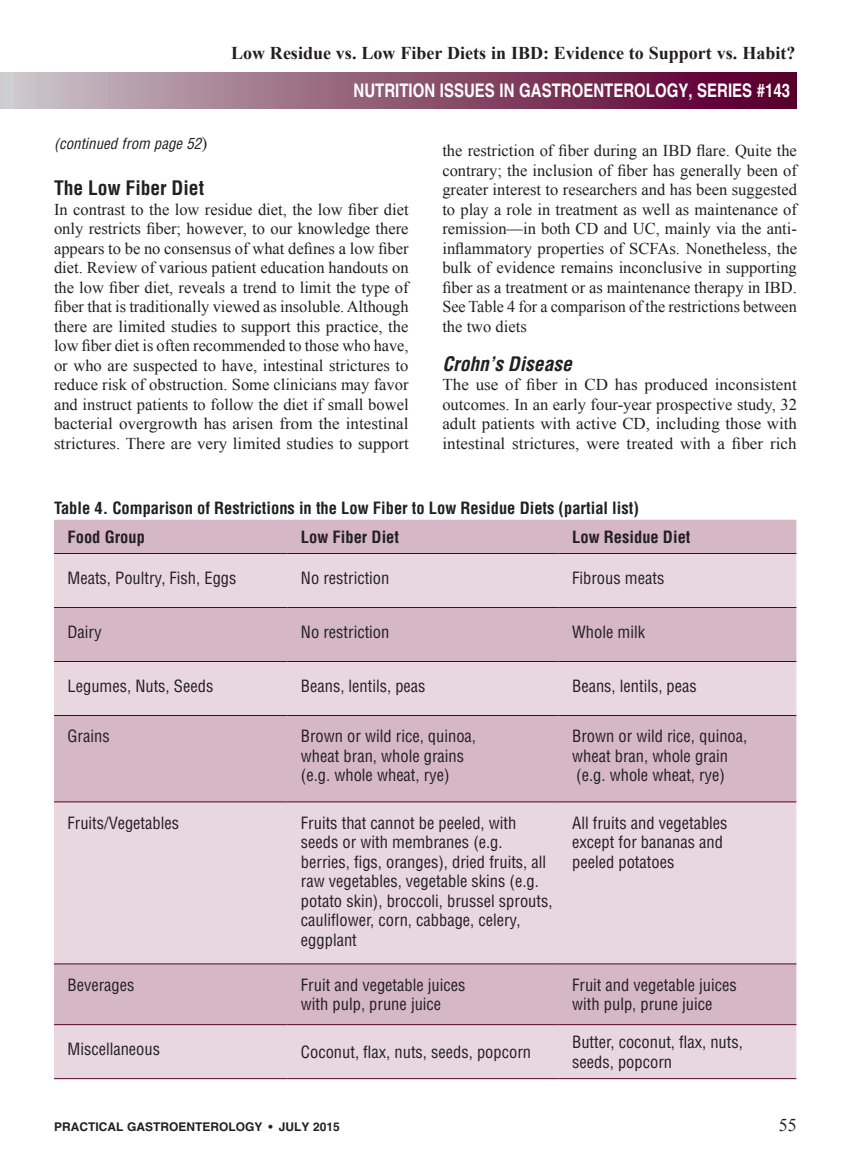
<style>
.page{position:relative;width:851px;height:1161px;background:#fff}
.page>*{position:absolute;margin:0;border:0;box-sizing:border-box;transform-origin:0 0}
.A_Subhead_first_line{font:700 condensed 19.5px "Helvetica";color:#231f20}
.A_Subhead_first_line-2{font:italic 700 condensed 19.5px "Helvetica";color:#231f20}
.t1{font:700 18.75px "Helvetica";color:#fff;scale:.8 1}
.t2{font:700 18px "Times New Roman";color:#231f20}
.A_Bottom_Title_Page{font:18px "Times New Roman";color:#231f20}
.A_Body_Copy-1st_P{font:16.5px/19.5px "Times New Roman";color:#231f20;text-align:justify}
.A_Table_type{font:condensed 16.5px/19.5px "Helvetica";color:#231f20}
.A_table_header{font:700 condensed 16.5px "Helvetica";color:#231f20}
.t3{font:italic condensed 15px "Helvetica";color:#231f20}
.A_Bottom_Title_Page-2{font:700 12px "Helvetica";color:#231f20}
.s1{font-family:"Times";font-style:normal;font-stretch:normal;font-size:18px}
</style>
<div class="page">
<div style="left:0;top:72px;width:796px;height:36px;background:linear-gradient(to right,#ccc4c8,#550026)"></div>
<div style="left:0;top:73px;width:14px;height:36px;background:#cfced1"></div>
<div style="left:54px;top:520px;width:742px;height:33px;background:#d5b7c5"></div>
<svg style="left:54px;top:554px;width:742px;height:524px;background:#e0cad5"></svg>
<hr style="left:54px;top:607px;width:233px;height:1px;background:#540028">
<hr style="left:287px;top:607px;width:271px;height:1px;background:#540028">
<hr style="left:558px;top:607px;width:238px;height:1px;background:#540028">
<hr style="left:54px;top:661px;width:233px;height:1px;background:#540028">
<hr style="left:287px;top:661px;width:271px;height:1px;background:#540028">
<hr style="left:558px;top:661px;width:238px;height:1px;background:#540028">
<hr style="left:54px;top:715px;width:233px;height:1px;background:#540028">
<hr style="left:287px;top:715px;width:271px;height:1px;background:#540028">
<hr style="left:558px;top:715px;width:238px;height:1px;background:#540028">
<hr style="left:54px;top:802px;width:233px;height:1px;background:#540028">
<hr style="left:287px;top:802px;width:271px;height:1px;background:#540028">
<hr style="left:558px;top:802px;width:238px;height:1px;background:#540028">
<hr style="left:54px;top:964px;width:233px;height:1px;background:#540028">
<hr style="left:287px;top:964px;width:271px;height:1px;background:#540028">
<hr style="left:558px;top:964px;width:238px;height:1px;background:#540028">
<hr style="left:54px;top:1024px;width:233px;height:1px;background:#540028">
<hr style="left:287px;top:1024px;width:271px;height:1px;background:#540028">
<hr style="left:558px;top:1024px;width:238px;height:1px;background:#540028">
<hr style="left:54px;top:1078px;width:233px;height:1px;background:#540028">
<hr style="left:287px;top:1078px;width:271px;height:1px;background:#540028">
<hr style="left:558px;top:1078px;width:238px;height:1px;background:#540028">
<hr style="left:54px;top:553px;width:233px;height:1px;background:#540028">
<hr style="left:287px;top:553px;width:271px;height:1px;background:#540028">
<hr style="left:558px;top:553px;width:238px;height:1px;background:#540028">
<p class="t2" style="left:231px;top:40px;width:566px">Low Residue vs. Low Fiber Diets in IBD: Evidence to Support vs. Habit?</p>
<p class="t1" style="left:353px;top:79px;width:547px">NUTRITION ISSUES IN GASTROENTEROLOGY, SERIES #143</p>
<p class="t3" style="left:54px;top:134px;width:155px">(continued from page 52<span class="s1">)</span></p>
<p class="A_Subhead_first_line" style="left:54px;top:176px;width:152px">The Low Fiber Diet</p>
<p class="A_Body_Copy-1st_P" style="left:54px;top:199px;width:356px">In contrast to the low residue diet, the low fiber diet only restricts fiber; however, to our knowledge there appears to be no consensus of what defines a low fiber diet. Review of various patient education handouts on the low fiber diet, reveals a trend to limit the type of fiber that is traditionally viewed as insoluble. Although there are limited studies to support this practice, the low fiber diet is often recommended to those who have, or who are suspected to have, intestinal strictures to reduce risk of obstruction. Some clinicians may favor and instruct patients to follow the diet if small bowel bacterial overgrowth has arisen from the intestinal strictures. There are very limited studies to support</p>
<p class="A_Body_Copy-1st_P" style="left:442px;top:140px;width:356px">the restriction of fiber during an IBD flare. Quite the contrary; the inclusion of fiber has generally been of greater interest to researchers and has been suggested to play a role in treatment as well as maintenance of remission—in both CD and UC, mainly via the anti&shy;inflammatory properties of SCFAs. Nonetheless, the bulk of evidence remains inconclusive in supporting fiber as a treatment or as maintenance therapy in IBD.<br>See Table 4 for a comparison of the restrictions between the two diets</p>
<p class="A_Subhead_first_line-2" style="left:442px;top:351px;width:131px">Crohn’s Disease</p>
<p class="A_Body_Copy-1st_P" style="left:442px;top:374px;width:356px">The use of fiber in CD has produced inconsistent outcomes. In an early four-year prospective study, 32 adult patients with active CD, including those with intestinal strictures, were treated with a fiber rich</p>
<p class="A_table_header" style="left:54px;top:497px;width:586px">Table 4. Comparison of Restrictions in the Low Fiber to Low Residue Diets (partial list)</p>
<p class="A_table_header" style="left:68px;top:527px;width:79px">Food Group</p>
<p class="A_table_header" style="left:301px;top:527px;width:100px">Low Fiber Diet</p>
<p class="A_table_header" style="left:572px;top:527px;width:120px">Low Residue Diet</p>
<p class="A_Table_type" style="left:68px;top:568px;width:170px">Meats, Poultry, Fish, Eggs</p>
<p class="A_Table_type" style="left:301px;top:568px;width:90px">No restriction</p>
<p class="A_Table_type" style="left:572px;top:568px;width:94px">Fibrous meats</p>
<p class="A_Table_type" style="left:68px;top:622px;width:36px">Dairy</p>
<p class="A_Table_type" style="left:301px;top:622px;width:90px">No restriction</p>
<p class="A_Table_type" style="left:572px;top:622px;width:74px">Whole milk</p>
<p class="A_Table_type" style="left:68px;top:676px;width:147px">Legumes, Nuts, Seeds</p>
<p class="A_Table_type" style="left:301px;top:676px;width:126px">Beans, lentils, peas</p>
<p class="A_Table_type" style="left:572px;top:676px;width:126px">Beans, lentils, peas</p>
<p class="A_Table_type" style="left:68px;top:726px;width:44px">Grains</p>
<p class="A_Table_type" style="left:301px;top:726px;width:177px">Brown or wild rice, quinoa, wheat bran, whole grains (e.g. whole wheat, rye)</p>
<p class="A_Table_type" style="left:572px;top:726px;width:177px">Brown or wild rice, quinoa, wheat bran, whole grain (e.g. whole wheat, rye)</p>
<p class="A_Table_type" style="left:68px;top:813px;width:113px">Fruits/Vegetables</p>
<p class="A_Table_type" style="left:301px;top:813px;width:253px">Fruits that cannot be peeled, with seeds or with membranes (e.g. berries, figs, oranges), dried fruits, all raw vegetables, vegetable skins (e.g. potato skin), broccoli, brussel sprouts, cauliflower, corn, cabbage, celery, eggplant</p>
<p class="A_Table_type" style="left:572px;top:813px;width:157px">All fruits and vegetables except for bananas and peeled potatoes</p>
<p class="A_Table_type" style="left:68px;top:975px;width:68px">Beverages</p>
<p class="A_Table_type" style="left:301px;top:975px;width:166px">Fruit and vegetable juices with pulp, prune juice</p>
<p class="A_Table_type" style="left:572px;top:975px;width:166px">Fruit and vegetable juices with pulp, prune juice</p>
<p class="A_Table_type" style="left:68px;top:1040px;width:94px">Miscellaneous</p>
<p class="A_Table_type" style="left:301px;top:1042px;width:232px">Coconut, flax, nuts, seeds, popcorn</p>
<p class="A_Table_type" style="left:572px;top:1033px;width:172px">Butter, coconut, flax, nuts, seeds, popcorn</p>
<p class="A_Bottom_Title_Page-2" style="left:54px;top:1119px;width:287px">PRACTICAL GASTROENTEROLOGY • JULY 2015</p>
<p class="A_Bottom_Title_Page" style="left:778px;top:1113px;width:19px">55</p>
</div>
